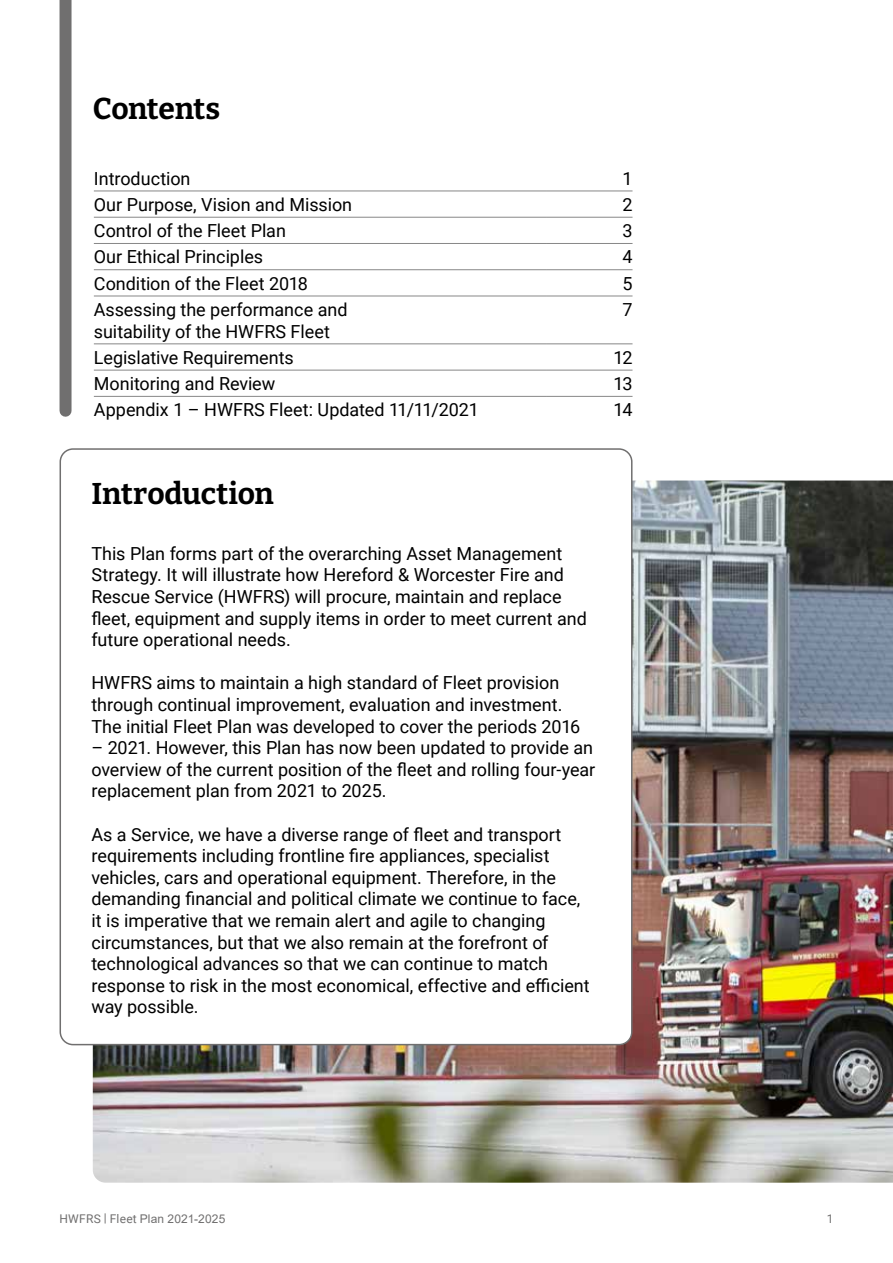
<style>
.page{position:relative;width:893px;height:1263px;background:#fff}
.page>*{position:absolute;margin:0;border:0;box-sizing:border-box;transform-origin:0 0}
.t1{font:700 30px "Bitter";letter-spacing:-.015em;color:#000}
.t2{font:18px/21.6px "Roboto";letter-spacing:-.005em;color:#000}
.t3{font:12px "Arial";letter-spacing:.01em;color:#706f6f}
.t4{font:12px "Roboto";color:#706f6f}
.s1{font-family:"Roboto"}
</style>
<div class="page">
<img style="left:93px;top:480px;width:800px;height:703px">
<div style="left:60px;top:449px;width:572px;height:595px;background:#fff;border-radius:13px"></div>
<div style="left:60px;top:448px;width:572px;height:597px;border:2px solid #706f6f;border-radius:13px"></div>
<div style="left:60px;top:0;width:12px;height:411px;background:#706f6f"></div>
<hr style="left:94px;top:191px;width:453px;height:1px;background:#878787">
<hr style="left:547px;top:191px;width:85px;height:1px;background:#878787">
<hr style="left:94px;top:217px;width:453px;height:1px;background:#878787">
<hr style="left:547px;top:217px;width:85px;height:1px;background:#878787">
<hr style="left:94px;top:243px;width:453px;height:1px;background:#878787">
<hr style="left:547px;top:243px;width:85px;height:1px;background:#878787">
<hr style="left:94px;top:269px;width:453px;height:1px;background:#878787">
<hr style="left:547px;top:269px;width:85px;height:1px;background:#878787">
<hr style="left:94px;top:296px;width:453px;height:1px;background:#878787">
<hr style="left:547px;top:296px;width:85px;height:1px;background:#878787">
<hr style="left:94px;top:344px;width:453px;height:1px;background:#878787">
<hr style="left:547px;top:344px;width:85px;height:1px;background:#878787">
<hr style="left:94px;top:370px;width:453px;height:1px;background:#878787">
<hr style="left:547px;top:370px;width:85px;height:1px;background:#878787">
<hr style="left:94px;top:396px;width:453px;height:1px;background:#878787">
<hr style="left:547px;top:396px;width:85px;height:1px;background:#878787">
<h1 class="t1" style="left:93px;top:89px;width:129px">Contents</h1>
<p class="t2" style="left:94px;top:167px;width:98px">Introduction</p>
<p class="t2" style="left:622px;top:167px;width:12px">1</p>
<p class="t2" style="left:94px;top:193px;width:260px">Our Purpose, Vision and Mission</p>
<p class="t2" style="left:622px;top:193px;width:12px">2</p>
<p class="t2" style="left:94px;top:219px;width:194px">Control of the Fleet Plan</p>
<p class="t2" style="left:622px;top:219px;width:12px">3</p>
<p class="t2" style="left:94px;top:245px;width:171px">Our Ethical Principles</p>
<p class="t2" style="left:622px;top:245px;width:12px">4</p>
<p class="t2" style="left:94px;top:272px;width:216px">Condition of the Fleet 2018</p>
<p class="t2" style="left:622px;top:272px;width:12px">5</p>
<p class="t2" style="left:94px;top:298px;width:255px">Assessing the performance and suitability of the HWFRS Fleet</p>
<p class="t2" style="left:622px;top:298px;width:12px">7</p>
<p class="t2" style="left:94px;top:346px;width:202px">Legislative Requirements</p>
<p class="t2" style="left:613px;top:346px;width:21px">12</p>
<p class="t2" style="left:94px;top:372px;width:183px">Monitoring and Review</p>
<p class="t2" style="left:613px;top:372px;width:21px">13</p>
<p class="t2" style="left:94px;top:398px;width:386px">Appendix 1 – HWFRS Fleet: Updated 11/11/2021</p>
<p class="t2" style="left:613px;top:398px;width:21px">14</p>
<h1 class="t1" style="left:91px;top:474px;width:184px">Introduction</h1>
<p class="t2" style="left:91px;top:542px;width:497px">This Plan forms part of the overarching Asset Management Strategy. It will illustrate how Hereford &amp; Worcester Fire and Rescue Service (HWFRS) will procure, maintain and replace fleet, equipment and supply items in order to meet current and future operational needs.</p>
<p class="t2" style="left:91px;top:671px;width:490px">HWFRS aims to maintain a high standard of Fleet provision through continual improvement, evaluation and investment.<br>The initial Fleet Plan was developed to cover the periods 2016</p>
<p class="t2" style="left:91px;top:736px;width:505px;text-align:justify">– 2021. However, this Plan has now been updated to provide an overview of the current position of the fleet and rolling four-year replacement plan from 2021 to 2025.</p>
<p class="t2" style="left:91px;top:823px;width:500px">As a Service, we have a diverse range of fleet and transport requirements including frontline fire appliances, specialist vehicles, cars and operational equipment. Therefore, in the demanding financial and political climate we continue to face, it is imperative that we remain alert and agile to changing circumstances, but that we also remain at the forefront of technological advances so that we can continue to match response to risk in the most economical, effective and efficient way possible.</p>
<p class="t3" style="left:60px;top:1210px;width:167px"><span class="s1">HWFRS | Fleet</span> Plan 2021-2025</p>
<p class="t4" style="left:827px;top:1210px;width:8px">1</p>
</div>
